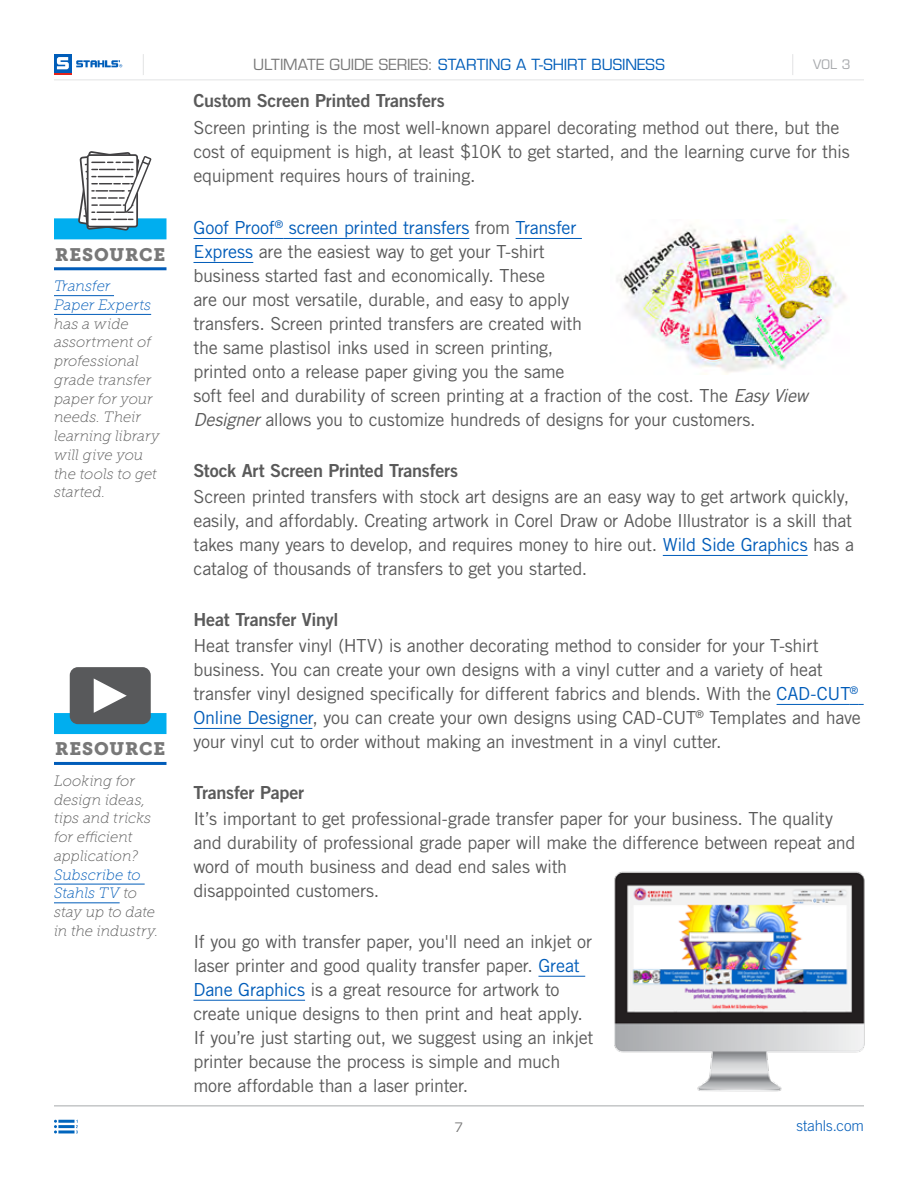
<style>
.page{position:relative;width:918px;height:1188px;background:#fff}
.page>*{position:absolute;margin:0;border:0;box-sizing:border-box;transform-origin:0 0}
.t1{font:18px/24px "Trade Gothic LT Std";letter-spacing:-.015em;color:#5a5a5a}
.t2{font:18px "Trade Gothic LT Std Bd 2";letter-spacing:-.015em;color:#5a5a5a}
.t3{font:18px "Museo Slab 900";letter-spacing:.045em;color:#787878}
.t4{font:italic 15px/18.8px "Museo Slab 100";color:#5a5a5a}
.t5{font:15px "Eurostile LT Std";letter-spacing:-.005em;color:#005db9}
.t6{font:italic 15px/18.8px "Museo Slab 100";letter-spacing:.005em;color:#005cb9}
.t7{font:300 15px "Trade Gothic LT Std";letter-spacing:-.005em;color:#005cb9}
.t8{font:12.75px "Eurostile LT Std";color:#a7a9ac}
.t9{font:12.75px "Eurostile LT Std";color:#787878}
.s1{color:#005cb9}
.s2{color:#787878}
.s3{font-style:italic}
</style>
<div class="page">
<hr style="left:54px;top:80px;width:810px;height:1px;background:#e2e3e4">
<hr style="left:54px;top:1106px;width:810px;height:1px;background:#a7a9ac">
<svg style="left:792px;top:54px;width:1px;height:21px"></svg>
<svg style="left:143px;top:54px;width:1px;height:21px"></svg>
<div style="left:54px;top:54px;width:17px;height:18px;background:#005db9"></div>
<svg style="left:54px;top:57px;width:68px;height:18px"></svg>
<hr style="left:58px;top:1120px;width:17px;height:3px;background:#0065bd">
<hr style="left:58px;top:1125px;width:17px;height:3px;background:#0065bd">
<svg style="left:54px;top:1120px;width:3px;height:13px"></svg>
<hr style="left:58px;top:1130px;width:17px;height:3px;background:#0065bd">
<svg style="left:76px;top:1120px;width:2px;height:13px"></svg>
<hr style="left:194px;top:238px;width:81px;height:1px;background:#005cb9">
<hr style="left:283px;top:238px;width:186px;height:1px;background:#005cb9">
<hr style="left:516px;top:238px;width:66px;height:1px;background:#005cb9">
<hr style="left:194px;top:262px;width:59px;height:1px;background:#005cb9">
<hr style="left:663px;top:555px;width:145px;height:1px;background:#005cb9">
<hr style="left:777px;top:704px;width:73px;height:1px;background:#005cb9">
<svg style="left:850px;top:704px;width:14px;height:1px"></svg>
<hr style="left:194px;top:728px;width:118px;height:1px;background:#005cb9">
<hr style="left:538px;top:976px;width:47px;height:1px;background:#005cb9">
<hr style="left:194px;top:1000px;width:111px;height:1px;background:#005cb9">
<hr style="left:54px;top:884px;width:91px;height:1px;background:#005cb9">
<hr style="left:54px;top:902px;width:66px;height:1px;background:#005cb9">
<div style="left:54px;top:713px;width:112px;height:21px;background:#00aeef"></div>
<hr style="left:54px;top:762px;width:112px;height:3px;background:#005cb9">
<div style="left:70px;top:667px;width:81px;height:57px;background:#58595b;border-radius:8px"></div>
<svg style="left:94px;top:678px;width:33px;height:35px"></svg>
<img style="left:614px;top:871px;width:251px;height:221px">
<hr style="left:54px;top:295px;width:60px;height:1px;background:#005cb9">
<hr style="left:54px;top:314px;width:97px;height:1px;background:#005cb9">
<div style="left:54px;top:218px;width:112px;height:21px;background:#00aeef"></div>
<hr style="left:54px;top:267px;width:112px;height:3px;background:#005cb9">
<svg style="left:78px;top:151px;width:73px;height:80px"></svg>
<img style="left:617px;top:219px;width:229px;height:156px">
<p class="t3" style="left:55px;top:244px;width:112px">RESOURCE</p>
<p class="t6" style="left:54px;top:277px;width:99px">Transfer<br>Paper Experts</p>
<p class="t4" style="left:54px;top:314px;width:107px">has a wide assortment of professional grade transfer paper for your needs. Their learning library will give you the tools to get started.</p>
<p class="t3" style="left:55px;top:739px;width:112px">RESOURCE</p>
<p class="t4" style="left:54px;top:771px;width:99px">Looking for design ideas, tips and tricks for efficient application?</p>
<p class="t4" style="left:54px;top:865px;width:106px"><span class="s1">Subscribe to<br>Stahls TV</span> to stay up to date in the industry.</p>
<p class="t5" style="left:253px;top:56px;width:413px"><span class="s2">ULTIMATE GUIDE SERIES:</span> STARTING A T-SHIRT BUSINESS</p>
<p class="t8" style="left:813px;top:57px;width:39px">VOL 3</p>
<p class="t2" style="left:194px;top:90px;width:253px">Custom Screen Printed Transfers</p>
<p class="t1" style="left:194px;top:115px;width:658px">Screen printing is the most well-known apparel decorating method out there, but the cost of equipment is high, at least $10K to get started, and the learning curve for this equipment requires hours of training.</p>
<p class="t1" style="left:193px;top:215px;width:616px"><span class="s1">Goof Proof</span><sup>®</sup> <span class="s1">screen printed transfers</span> from <span class="s1">Transfer<br>Express</span> are the easiest way to get your T-shirt<br>business started fast and economically. These<br>are our most versatile, durable, and easy to apply<br>transfers. Screen printed transfers are created with<br>the same plastisol inks used in screen printing,<br>printed onto a release paper giving you the same<br>soft feel and durability of screen printing at a fraction of the cost. The <span class="s3">Easy View Designer</span> allows you to customize hundreds of designs for your customers.</p>
<p class="t2" style="left:193px;top:459px;width:266px">Stock Art Screen Printed Transfers</p>
<p class="t1" style="left:193px;top:484px;width:662px">Screen printed transfers with stock art designs are an easy way to get artwork quickly, easily, and affordably. Creating artwork in Corel Draw or Adobe Illustrator is a skill that takes many years to develop, and requires money to hire out. <span class="s1">Wild Side Graphics</span> has a catalog of thousands of transfers to get you started.</p>
<p class="t2" style="left:193px;top:608px;width:146px">Heat Transfer Vinyl</p>
<p class="t1" style="left:193px;top:633px;width:669px">Heat transfer vinyl (HTV) is another decorating method to consider for your T-shirt business. You can create your own designs with a vinyl cutter and a variety of heat transfer vinyl designed specifically for different fabrics and blends. With the <span class="s1">CAD-CUT</span><sup>® </sup><span class="s1">Online Designer</span>, you can create your own designs using CAD-CUT<sup>®</sup> Templates and have your vinyl cut to order without making an investment in a vinyl cutter.</p>
<p class="t2" style="left:194px;top:781px;width:112px">Transfer Paper</p>
<p class="t1" style="left:194px;top:806px;width:664px">It’s important to get professional-grade transfer paper for your business. The quality and durability of professional grade paper will make the difference between repeat and word of mouth business and dead end sales with<br>disappointed customers.</p>
<p class="t1" style="left:194px;top:929px;width:401px">If you go with transfer paper, you'll need an inkjet or laser printer and good quality transfer paper. <span class="s1">Great Dane Graphics</span> is a great resource for artwork to create unique designs to then print and heat apply.<br>If you’re just starting out, we suggest using an inkjet printer because the process is simple and much more affordable than a laser printer.</p>
<p class="t9" style="left:455px;top:1120px;width:10px">7</p>
<p class="t7" style="left:797px;top:1116px;width:69px">stahls.com</p>
</div>
